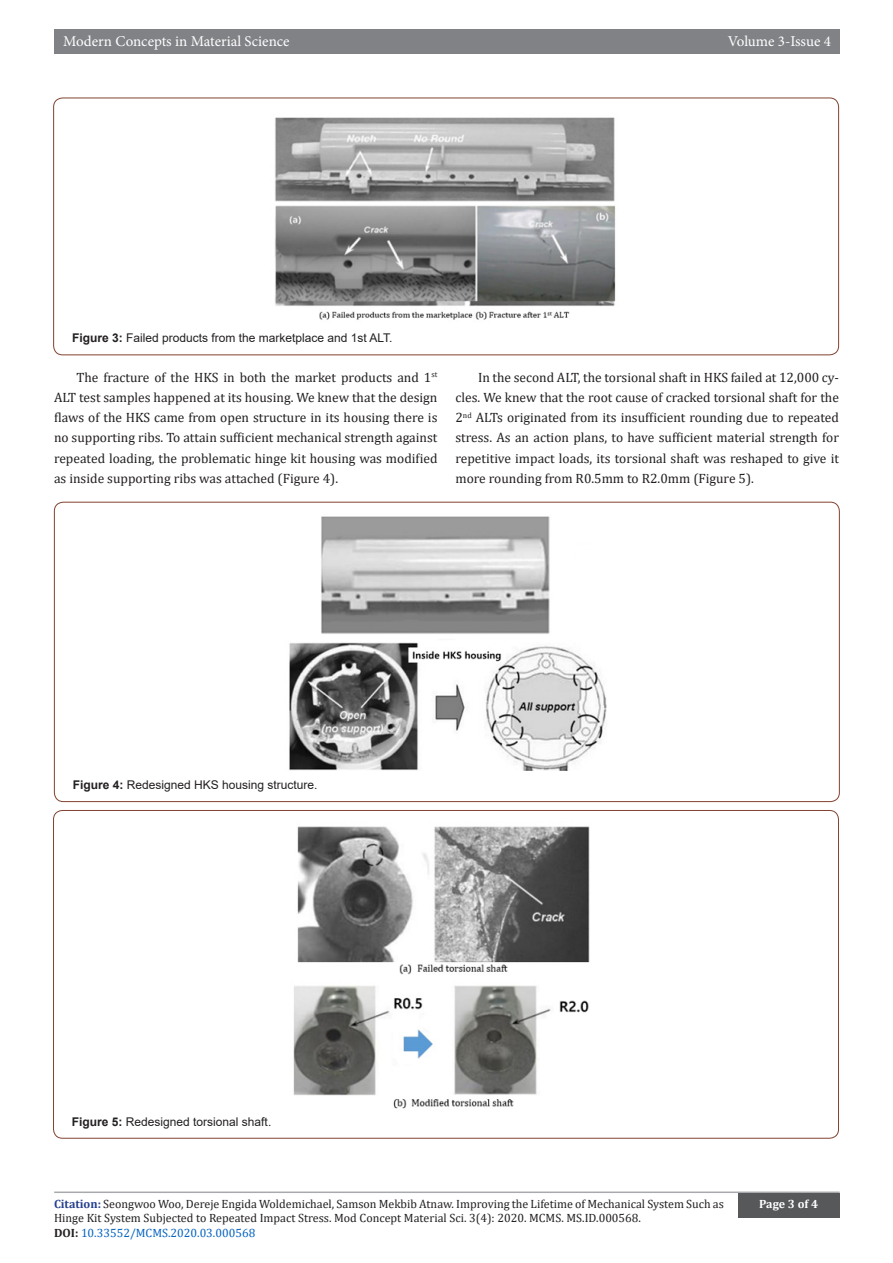
<style>
.page{position:relative;width:893px;height:1263px;background:#fff}
.page>*{position:absolute;margin:0;border:0;box-sizing:border-box;transform-origin:0 0}
.t1{font:15px "Minion Pro";color:#fff}
.t2{font:13.5px/20.2px "Cambria";color:#231f20;text-align:justify}
.t3{font:12px/14.4px "Cambria";color:#231f20}
.t4{font:12px "Arial";color:#231f20}
.t5{font:12px "Cambria";color:#0563c1}
.t6{font:700 12px "Cambria";color:#fff}
.s1{font-weight:700}
.s2{font-weight:700;color:#253f8e}
.s3{font-weight:700;color:#231f20}
</style>
<div class="page">
<hr style="left:54px;top:1191px;width:786px;height:2px;background:#a8a9ad">
<div style="left:54px;top:29px;width:786px;height:25px;background:#808285"></div>
<div style="left:738px;top:1193px;width:102px;height:24px;background:#57585a"></div>
<div style="left:53px;top:98px;width:786px;height:257px;border:1px solid #824230;border-radius:9px"></div>
<img style="left:275px;top:117px;width:341px;height:203px">
<img style="left:289px;top:516px;width:318px;height:255px">
<img style="left:293px;top:826px;width:297px;height:283px">
<p class="t1" style="left:63px;top:31px;width:228px">Modern Concepts in Material Science</p>
<p class="t1" style="left:728px;top:31px;width:105px">Volume 3-Issue 4</p>
<p class="t4" style="left:72px;top:329px;width:322px"><span class="s1">Figure 3:</span> Failed products from the marketplace and 1st ALT.</p>
<p class="t2" style="left:54px;top:367px;width:385px;text-indent:22px">The fracture of the HKS in both the market products and 1<sup>st </sup>ALT test samples happened at its housing. We knew that the design flaws of the HKS came from open structure in its housing there is no supporting ribs. To attain sufficient mechanical strength against repeated loading, the problematic hinge kit housing was modified as inside supporting ribs was attached (Figure 4).</p>
<p class="t2" style="left:455px;top:367px;width:385px;text-indent:22px">In the second ALT, the torsional shaft in HKS failed at 12,000 cy&shy;cles. We knew that the root cause of cracked torsional shaft for the 2<sup>nd</sup> ALTs originated from its insufficient rounding due to repeated stress. As an action plans, to have sufficient material strength for repetitive impact loads, its torsional shaft was reshaped to give it more rounding from R0.5mm to R2.0mm (Figure 5).</p>
<p class="t4" style="left:73px;top:777px;width:246px"><span class="s1">Figure 4:</span> Redesigned HKS housing structure.</p>
<p class="t4" style="left:72px;top:1114px;width:201px"><span class="s1">Figure 5:</span> Redesigned torsional shaft.</p>
<p class="t3" style="left:54px;top:1196px;width:671px"><span class="s2">Citation:</span> Seongwoo Woo, Dereje Engida Woldemichael, Samson Mekbib Atnaw. Improving the Lifetime of Mechanical System Such as<br>Hinge Kit System Subjected to Repeated Impact Stress. Mod Concept Material Sci. 3(4): 2020. MCMS. MS.ID.000568.</p>
<p class="t5" style="left:54px;top:1225px;width:203px"><span class="s3">DOI:</span> 10.33552/MCMS.2020.03.000568</p>
<p class="t6" style="left:759px;top:1196px;width:60px">Page 3 of 4</p>
</div>
